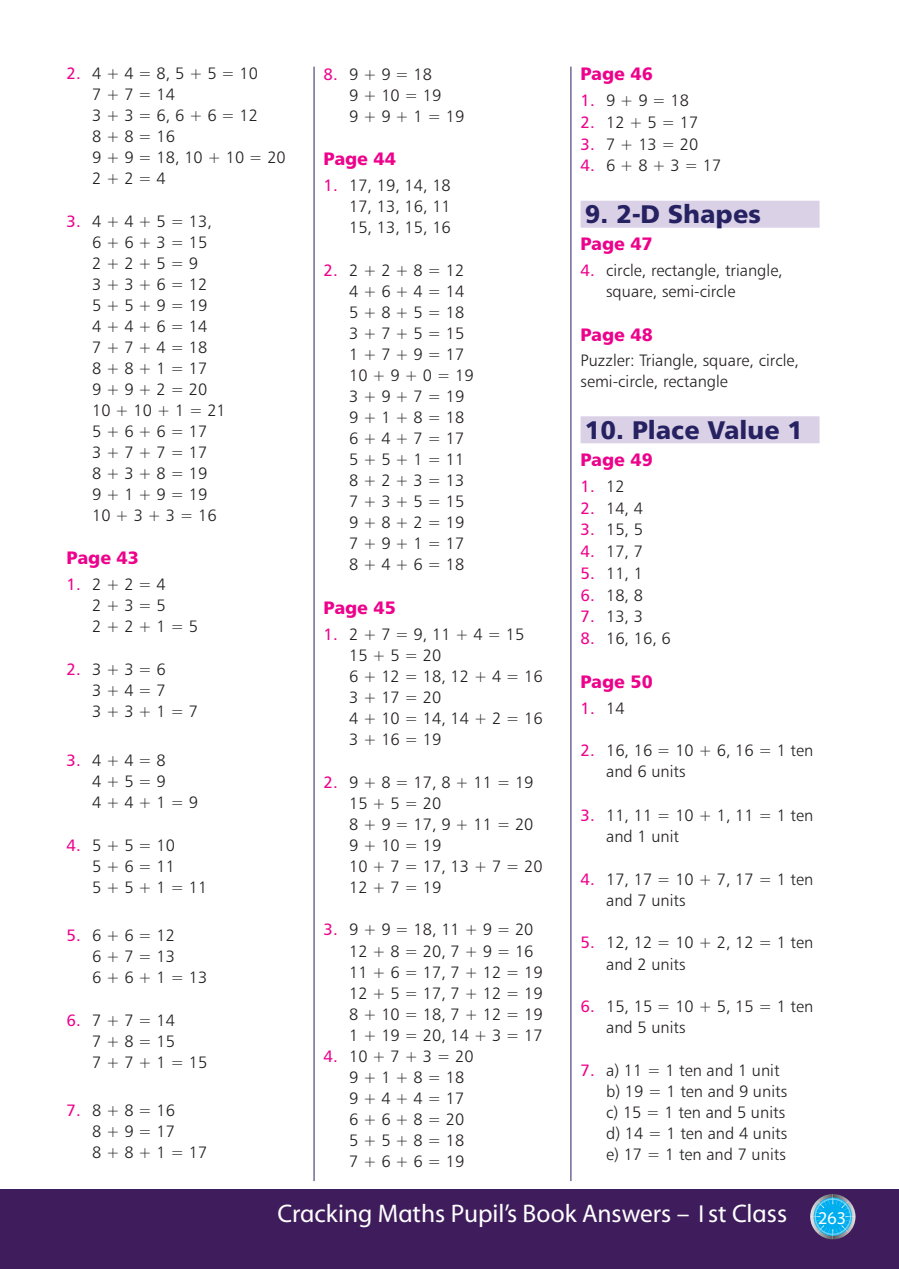
<style>
.page{position:relative;width:899px;height:1269px;background:#fff}
.page>*{position:absolute;margin:0;border:0;box-sizing:border-box;transform-origin:0 0}
.t1{font:25.5px "GHI Myriad";color:#fff}
.Questions_heading{font:25.5px "Humanist 777 BT Black B";color:#262261}
.Page_no{font:18px "Humanist 777 BT Black B";color:#ed028c}
.t2{font:16.5px/21px "Humanist 777 BT Light B";color:#231f20}
.t3{font:16.5px "Humanist 777 BT Roman B";color:#ed028c}
.s1{font-family:"Humanist 777 BT Roman B";color:#ed028c}
.s2{font-family:"Humanist 777 BT Light B";color:#231f20}
</style>
<div class="page">
<hr style="left:0;top:1189px;width:3px;height:80px;background:#3f1d5c">
<div style="left:3px;top:1189px;width:896px;height:80px;background:#3f1d5c"></div>
<svg style="left:810px;top:1194px;width:45px;height:45px"></svg>
<div style="left:580px;top:201px;width:239px;height:27px;background:#dad1e7"></div>
<div style="left:580px;top:416px;width:239px;height:27px;background:#dad1e7"></div>
<hr style="left:314px;top:67px;width:1px;height:1114px;background:#262261">
<hr style="left:570px;top:67px;width:1px;height:1114px;background:#262261">
<p class="t2" style="left:92px;top:63px;width:167px;text-indent:-26px"><span class="s1">2.</span> 4 + 4 = 8, 5 + 5 = 10<br>7 + 7 = 14</p>
<p class="t2" style="left:92px;top:105px;width:167px">3 + 3 = 6, 6 + 6 = 12<br>8 + 8 = 16</p>
<p class="t2" style="left:92px;top:147px;width:195px">9 + 9 = 18, 10 + 10 = 20<br>2 + 2 = 4</p>
<p class="t2" style="left:92px;top:210px;width:121px;text-indent:-26px"><span class="s1">3.</span> 4 + 4 + 5 = 13,<br>6 + 6 + 3 = 15<br>2 + 2 + 5 = 9</p>
<p class="t2" style="left:92px;top:273px;width:117px;text-align:justify">3 + 3 + 6 = 12<br>5 + 5 + 9 = 19<br>4 + 4 + 6 = 14</p>
<p class="t2" style="left:92px;top:336px;width:117px;text-align:justify">7 + 7 + 4 = 18<br>8 + 8 + 1 = 17<br>9 + 9 + 2 = 20</p>
<p class="t2" style="left:92px;top:399px;width:135px">10 + 10 + 1 = 21<br>5 + 6 + 6 = 17<br>3 + 7 + 7 = 17</p>
<p class="t2" style="left:92px;top:462px;width:126px">8 + 3 + 8 = 19<br>9 + 1 + 9 = 19<br>10 + 3 + 3 = 16</p>
<p class="Page_no" style="left:67px;top:546px;width:74px">Page 43</p>
<p class="t2" style="left:67px;top:574px;width:101px"><span class="s1">1.</span> 2 + 2 = 4</p>
<p class="t2" style="left:92px;top:595px;width:75px">2 + 3 = 5</p>
<p class="t2" style="left:92px;top:616px;width:107px">2 + 2 + 1 = 5</p>
<p class="t2" style="left:67px;top:659px;width:101px"><span class="s1">2.</span> 3 + 3 = 6</p>
<p class="t2" style="left:92px;top:680px;width:75px">3 + 4 = 7</p>
<p class="t2" style="left:92px;top:701px;width:107px">3 + 3 + 1 = 7</p>
<p class="t2" style="left:67px;top:749px;width:101px"><span class="s1">3.</span> 4 + 4 = 8</p>
<p class="t2" style="left:92px;top:770px;width:75px">4 + 5 = 9</p>
<p class="t2" style="left:92px;top:791px;width:107px">4 + 4 + 1 = 9</p>
<p class="t2" style="left:67px;top:834px;width:110px"><span class="s1">4.</span> 5 + 5 = 10</p>
<p class="t2" style="left:92px;top:855px;width:84px">5 + 6 = 11</p>
<p class="t2" style="left:92px;top:876px;width:117px">5 + 5 + 1 = 11</p>
<p class="t2" style="left:67px;top:924px;width:110px"><span class="s1">5.</span> 6 + 6 = 12</p>
<p class="t2" style="left:92px;top:945px;width:84px">6 + 7 = 13</p>
<p class="t2" style="left:92px;top:966px;width:117px">6 + 6 + 1 = 13</p>
<p class="t2" style="left:67px;top:1009px;width:110px"><span class="s1">6.</span> 7 + 7 = 14</p>
<p class="t2" style="left:92px;top:1030px;width:84px">7 + 8 = 15</p>
<p class="t2" style="left:92px;top:1051px;width:117px">7 + 7 + 1 = 15</p>
<p class="t2" style="left:67px;top:1100px;width:110px"><span class="s1">7.</span> 8 + 8 = 16</p>
<p class="t2" style="left:92px;top:1121px;width:84px">8 + 9 = 17</p>
<p class="t2" style="left:92px;top:1142px;width:117px">8 + 8 + 1 = 17</p>
<p class="t2" style="left:324px;top:63px;width:110px"><span class="s1">8.</span> 9 + 9 = 18</p>
<p class="t2" style="left:349px;top:84px;width:94px">9 + 10 = 19</p>
<p class="t2" style="left:349px;top:105px;width:117px">9 + 9 + 1 = 19</p>
<p class="Page_no" style="left:324px;top:148px;width:74px">Page 44</p>
<p class="t2" style="left:324px;top:175px;width:129px"><span class="s1">1.</span> 17, 19, 14, 18</p>
<p class="t2" style="left:349px;top:196px;width:103px">17, 13, 16, 11</p>
<p class="t2" style="left:349px;top:217px;width:103px">15, 13, 15, 16</p>
<p class="t2" style="left:349px;top:260px;width:117px;text-align:justify;text-indent:-26px"><span class="s1">2.</span> 2 + 2 + 8 = 12<br>4 + 6 + 4 = 14<br>5 + 8 + 5 = 18</p>
<p class="t2" style="left:349px;top:323px;width:126px">3 + 7 + 5 = 15<br>1 + 7 + 9 = 17<br>10 + 9 + 0 = 19</p>
<p class="t2" style="left:349px;top:386px;width:117px;text-align:justify">3 + 9 + 7 = 19<br>9 + 1 + 8 = 18<br>6 + 4 + 7 = 17</p>
<p class="t2" style="left:349px;top:449px;width:117px;text-align:justify">5 + 5 + 1 = 11<br>8 + 2 + 3 = 13<br>7 + 3 + 5 = 15</p>
<p class="t2" style="left:349px;top:512px;width:117px;text-align:justify">9 + 8 + 2 = 19<br>7 + 9 + 1 = 17<br>8 + 4 + 6 = 18</p>
<p class="Page_no" style="left:324px;top:596px;width:74px">Page 45</p>
<p class="t2" style="left:349px;top:623px;width:177px;text-indent:-26px"><span class="s1">1.</span> 2 + 7 = 9, 11 + 4 = 15<br>15 + 5 = 20</p>
<p class="t2" style="left:349px;top:665px;width:195px">6 + 12 = 18, 12 + 4 = 16<br>3 + 17 = 20</p>
<p class="t2" style="left:349px;top:707px;width:195px">4 + 10 = 14, 14 + 2 = 16<br>3 + 16 = 19</p>
<p class="t2" style="left:349px;top:771px;width:186px;text-indent:-26px"><span class="s1">2.</span> 9 + 8 = 17, 8 + 11 = 19<br>15 + 5 = 20</p>
<p class="t2" style="left:349px;top:813px;width:186px">8 + 9 = 17, 9 + 11 = 20<br>9 + 10 = 19</p>
<p class="t2" style="left:349px;top:855px;width:195px">10 + 7 = 17, 13 + 7 = 20<br>12 + 7 = 19</p>
<p class="t2" style="left:324px;top:919px;width:211px"><span class="s1">3.</span> 9 + 9 = 18, 11 + 9 = 20</p>
<p class="t2" style="left:349px;top:940px;width:186px">12 + 8 = 20, 7 + 9 = 16</p>
<p class="t2" style="left:349px;top:961px;width:195px">11 + 6 = 17, 7 + 12 = 19<br>12 + 5 = 17, 7 + 12 = 19</p>
<p class="t2" style="left:349px;top:1003px;width:195px">8 + 10 = 18, 7 + 12 = 19</p>
<p class="t2" style="left:349px;top:1024px;width:195px">1 + 19 = 20, 14 + 3 = 17</p>
<p class="t2" style="left:324px;top:1045px;width:151px"><span class="s1">4.</span> 10 + 7 + 3 = 20</p>
<p class="t2" style="left:349px;top:1066px;width:117px">9 + 1 + 8 = 18</p>
<p class="t2" style="left:349px;top:1087px;width:117px">9 + 4 + 4 = 17</p>
<p class="t2" style="left:349px;top:1108px;width:117px">6 + 6 + 8 = 20</p>
<p class="t2" style="left:349px;top:1129px;width:117px">5 + 5 + 8 = 18</p>
<p class="t2" style="left:349px;top:1150px;width:117px">7 + 6 + 6 = 19</p>
<p class="Page_no" style="left:580px;top:62px;width:74px">Page 46</p>
<p class="t2" style="left:580px;top:90px;width:110px"><span class="s1">1.</span> 9 + 9 = 18</p>
<p class="t2" style="left:580px;top:111px;width:119px"><span class="s1">2.</span> 12 + 5 = 17</p>
<p class="t2" style="left:580px;top:133px;width:119px"><span class="s1">3.</span> 7 + 13 = 20</p>
<p class="t2" style="left:580px;top:155px;width:142px"><span class="s1">4.</span> 6 + 8 + 3 = 17</p>
<p class="Questions_heading" style="left:585px;top:198px;width:178px">9. 2-D Shapes</p>
<p class="Page_no" style="left:580px;top:232px;width:74px">Page 47</p>
<p class="t2" style="left:606px;top:260px;width:178px;text-indent:-26px"><span class="s1">4.</span> circle, rectangle, triangle, square, semi-circle</p>
<p class="Page_no" style="left:580px;top:323px;width:74px">Page 48</p>
<p class="t2" style="left:580px;top:349px;width:220px">Puzzler: Triangle, square, circle, semi-circle, rectangle</p>
<p class="Questions_heading" style="left:585px;top:414px;width:220px">10. Place Value 1</p>
<p class="Page_no" style="left:580px;top:448px;width:74px">Page 49</p>
<p class="t3" style="left:580px;top:476px;width:45px">1. <span class="s2">12</span></p>
<p class="t2" style="left:580px;top:497px;width:64px"><span class="s1">2.</span> 14, 4</p>
<p class="t2" style="left:580px;top:519px;width:64px"><span class="s1">3.</span> 15, 5</p>
<p class="t2" style="left:580px;top:540px;width:64px"><span class="s1">4.</span> 17, 7</p>
<p class="t2" style="left:580px;top:562px;width:64px"><span class="s1">5.</span> 11, 1</p>
<p class="t2" style="left:580px;top:584px;width:64px"><span class="s1">6.</span> 18, 8</p>
<p class="t2" style="left:580px;top:606px;width:64px"><span class="s1">7.</span> 13, 3</p>
<p class="t2" style="left:580px;top:627px;width:92px"><span class="s1">8.</span> 16, 16, 6</p>
<p class="Page_no" style="left:580px;top:670px;width:74px">Page 50</p>
<p class="t3" style="left:580px;top:697px;width:45px">1. <span class="s2">14</span></p>
<p class="t2" style="left:606px;top:740px;width:209px;text-indent:-26px"><span class="s1">2.</span> 16, 16 = 10 + 6, 16 = 1 ten and 6 units</p>
<p class="t2" style="left:606px;top:804px;width:209px;text-indent:-26px"><span class="s1">3.</span> 11, 11 = 10 + 1, 11 = 1 ten and 1 unit</p>
<p class="t2" style="left:606px;top:868px;width:209px;text-indent:-26px"><span class="s1">4.</span> 17, 17 = 10 + 7, 17 = 1 ten and 7 units</p>
<p class="t2" style="left:606px;top:932px;width:209px;text-indent:-26px"><span class="s1">5.</span> 12, 12 = 10 + 2, 12 = 1 ten and 2 units</p>
<p class="t2" style="left:606px;top:995px;width:209px;text-indent:-26px"><span class="s1">6.</span> 15, 15 = 10 + 5, 15 = 1 ten and 5 units</p>
<p class="t2" style="left:580px;top:1059px;width:200px"><span class="s1">7.</span> a) 11 = 1 ten and 1 unit</p>
<p class="t2" style="left:606px;top:1080px;width:182px">b) 19 = 1 ten and 9 units</p>
<p class="t2" style="left:606px;top:1101px;width:180px">c) 15 = 1 ten and 5 units</p>
<p class="t2" style="left:606px;top:1122px;width:182px">d) 14 = 1 ten and 4 units</p>
<p class="t2" style="left:606px;top:1143px;width:181px">e) 17 = 1 ten and 7 units</p>
<h1 class="t1" style="left:278px;top:1200px;width:570px">Cracking Maths Pupil’s Book Answers – 1st Class <sub>263</sub></h1>
</div>
